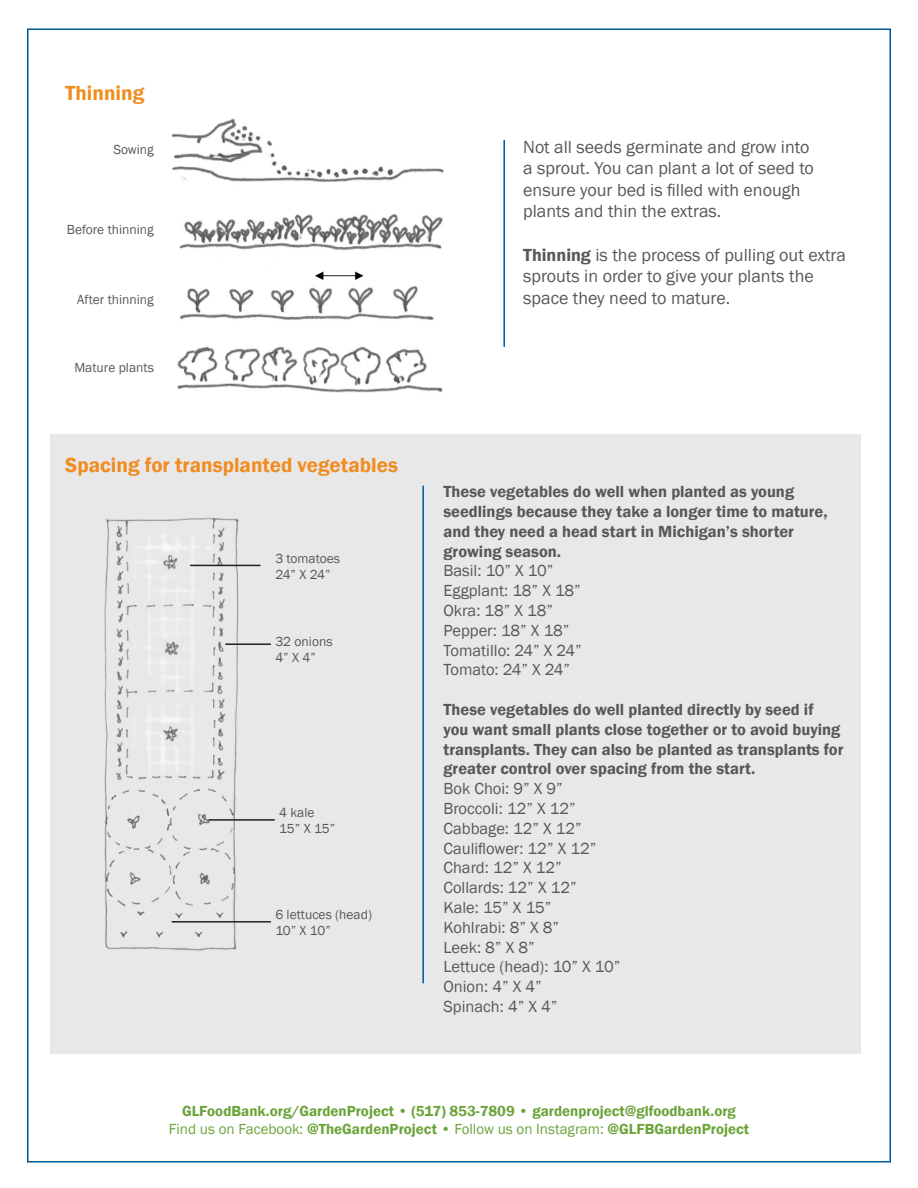
<style>
.page{position:relative;width:918px;height:1188px;background:#fff}
.page>*{position:absolute;margin:0;border:0;box-sizing:border-box;transform-origin:0 0}
.t1{font:600 21px "Franklin Gothic";color:#f18c20}
.t2{font:18px/21.6px "Franklin Gothic";color:#58585a}
.t3{font:600 16.5px/19.8px "Franklin Gothic";color:#58585a}
.t4{font:16.5px/19.8px "Franklin Gothic";color:#58585a}
.Body_copy{font:15px "Franklin Gothic";color:#6aa338}
.Body_copy-2{font:600 15px "Franklin Gothic";color:#6aa338}
.t5{font:13.5px "Franklin Gothic";color:#58585a}
.s1{font-weight:600}
.s2{font-weight:400}
</style>
<div class="page">
<div style="left:51px;top:434px;width:810px;height:620px;background:#e8e8e8"></div>
<img style="left:104px;top:518px;width:143px;height:433px">
<hr style="left:503px;top:140px;width:2px;height:207px;background:#005695">
<hr style="left:422px;top:486px;width:2px;height:497px;background:#005695">
<img style="left:171px;top:118px;width:273px;height:275px">
<hr style="left:190px;top:565px;width:70px;height:1px;background:#231f20">
<hr style="left:225px;top:643px;width:46px;height:2px;background:#231f20">
<hr style="left:208px;top:819px;width:67px;height:2px;background:#231f20">
<hr style="left:172px;top:921px;width:99px;height:2px;background:#231f20">
<p class="t1" style="left:65px;top:80px;width:81px">Thinning</p>
<p class="t5" style="left:113px;top:141px;width:42px">Sowing</p>
<p class="t2" style="left:523px;top:136px;width:292px">Not all seeds germinate and grow into a sprout. You can plant a lot of seed to ensure your bed is filled with enough plants and thin the extras.</p>
<p class="t2" style="left:523px;top:244px;width:324px"><span class="s1">Thinning</span> is the process of pulling out extra sprouts in order to give your plants the space they need to mature.</p>
<p class="t5" style="left:67px;top:222px;width:89px">Before thinning</p>
<p class="t5" style="left:77px;top:291px;width:78px">After thinning</p>
<p class="t5" style="left:74px;top:359px;width:81px">Mature plants</p>
<p class="t1" style="left:65px;top:452px;width:334px">Spacing for transplanted vegetables</p>
<p class="t5" style="left:275px;top:550px;width:66px">3 tomatoes</p>
<p class="t5" style="left:275px;top:566px;width:57px">24” X 24”</p>
<p class="t5" style="left:275px;top:633px;width:59px">32 onions</p>
<p class="t5" style="left:275px;top:649px;width:42px">4” X 4”</p>
<p class="t5" style="left:279px;top:804px;width:37px">4 kale</p>
<p class="t5" style="left:279px;top:821px;width:57px">15” X 15”</p>
<p class="t5" style="left:275px;top:906px;width:98px">6 lettuces (head)</p>
<p class="t5" style="left:275px;top:922px;width:57px">10” X 10”</p>
<p class="t3" style="left:444px;top:482px;width:386px">These vegetables do well when planted as young seedlings because they take a longer time to mature, and they need a head start in Michigan’s shorter growing season.<br><span class="s2">Basil: 10” X 10”</span></p>
<p class="t4" style="left:444px;top:581px;width:139px">Eggplant: 18” X 18”</p>
<p class="t4" style="left:444px;top:601px;width:111px">Okra: 18” X 18”</p>
<p class="t4" style="left:444px;top:621px;width:128px">Pepper: 18” X 18”</p>
<p class="t4" style="left:444px;top:641px;width:140px">Tomatillo: 24” X 24”</p>
<p class="t4" style="left:444px;top:660px;width:128px">Tomato: 24” X 24”</p>
<p class="t3" style="left:444px;top:700px;width:401px">These vegetables do well planted directly by seed if<br>you want small plants close together or to avoid buying transplants. They can also be planted as transplants for greater control over spacing from the start.</p>
<p class="t4" style="left:444px;top:779px;width:121px">Bok Choi: 9” X 9”</p>
<p class="t4" style="left:444px;top:799px;width:134px">Broccoli: 12” X 12”</p>
<p class="t4" style="left:444px;top:819px;width:140px">Cabbage: 12” X 12”</p>
<p class="t4" style="left:444px;top:839px;width:154px">Cauliflower: 12” X 12”</p>
<p class="t4" style="left:444px;top:858px;width:120px">Chard: 12” X 12”</p>
<p class="t4" style="left:444px;top:878px;width:135px">Collards: 12” X 12”</p>
<p class="t4" style="left:444px;top:898px;width:109px">Kale: 15” X 15”</p>
<p class="t4" style="left:444px;top:918px;width:117px">Kohlrabi: 8” X 8”</p>
<p class="t4" style="left:444px;top:938px;width:93px">Leek: 8” X 8”</p>
<p class="t4" style="left:444px;top:957px;width:178px">Lettuce (head): 10” X 10”<br>Onion: 4” X 4”</p>
<p class="t4" style="left:444px;top:997px;width:115px">Spinach: 4” X 4”</p>
<p class="Body_copy-2" style="left:182px;top:1102px;width:555px">GLFoodBank.org/GardenProject • (517) 853-7809 • gardenproject@glfoodbank.org</p>
<p class="Body_copy" style="left:169px;top:1120px;width:582px">Find us on Facebook: <span class="s1">@TheGardenProject •</span> Follow us on Instagram: <span class="s1">@GLFBGardenProject</span></p>
</div>
